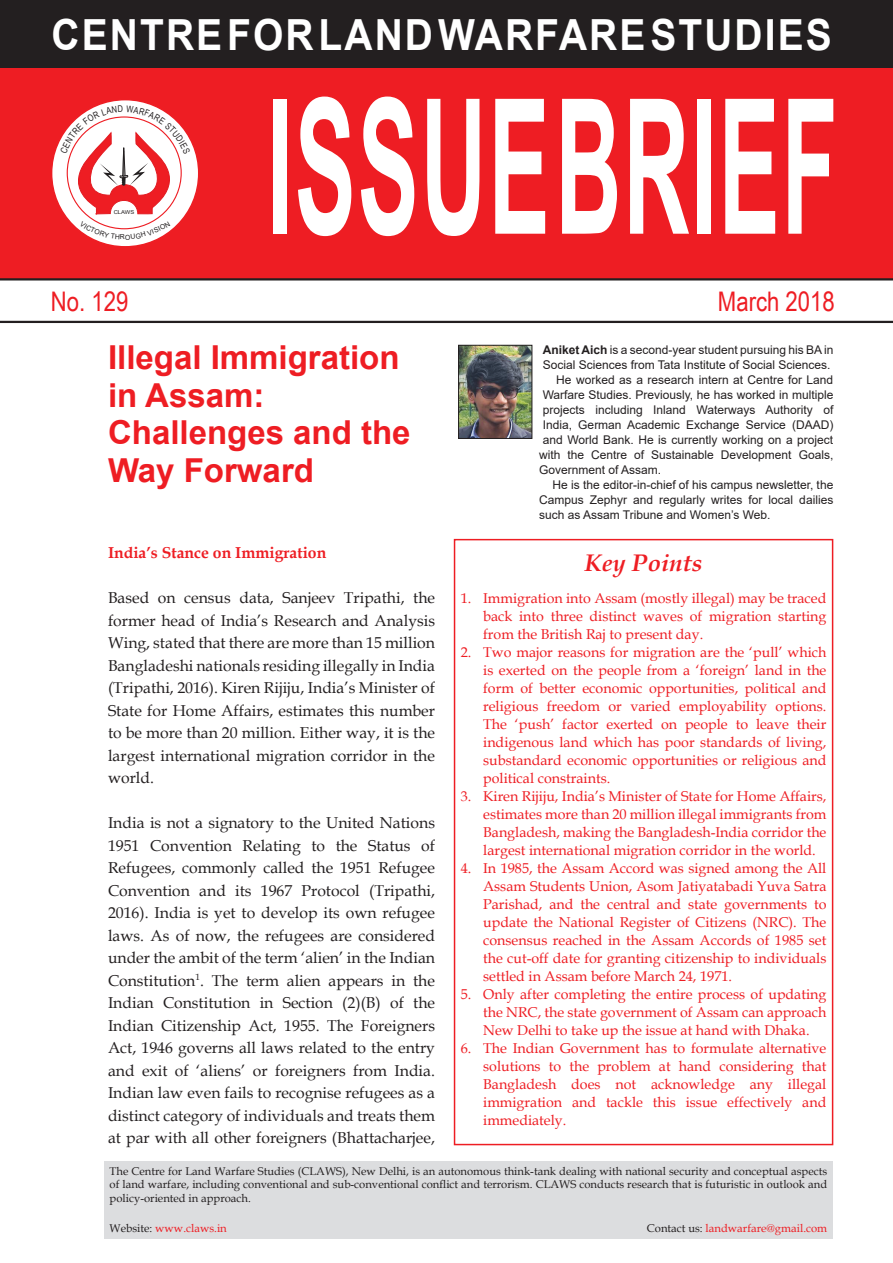
<style>
.page{position:relative;width:893px;height:1263px;background:#fff}
.page>*{position:absolute;margin:0;border:0;box-sizing:border-box;transform-origin:0 0}
.t1{font:700 188.4px "Arial";letter-spacing:.02em;color:#fff;scale:.49 1}
.t2{font:700 42.9px "Arial";letter-spacing:.055em;color:#fff;scale:.91 1}
.Chapter_Title{font:700 33px/37.5px "Arial";color:#ee1d23}
.t3{font:27px "Arial Narrow";color:#ee1d23}
.t4{font:italic 700 24px "Book Antiqua";color:#ee1d23}
.Body_text{font:15.75px/22.5px "Book Antiqua";color:#231f20;text-align:justify}
.Cross_1{font:700 15.75px "Book Antiqua";color:#ee1d23}
.Body_text-2{font:14.25px/18px "Book Antiqua";color:#ee1d23;text-align:justify}
.Para{font:12px/15px "Arial";color:#231f20;text-align:justify}
.Para_noindent{font:12px/15px "Arial";color:#231f20}
.Body_text-3{font:11.25px/13.5px "Book Antiqua";color:#231f20;text-align:justify}
.Body_text-4{font:11.25px "Book Antiqua";color:#ee1d23}
.t5{font:6.9px "Arial";color:#231f20}
.t6{font:5.4px "Arial";color:#231f20;scale:1.1 1}
.s1{font-weight:700}
.s2{color:#231f20}
</style>
<div class="page">
<div style="left:454px;top:539px;width:379px;height:606px;border:2px solid #ee1d23"></div>
<div style="left:104px;top:1161px;width:729px;height:77px;background:#dcdddf"></div>
<div style="left:0;top:67px;width:893px;height:212px;background:#ee1d23"></div>
<svg style="left:52px;top:100px;width:147px;height:147px;background:#fce4e5"></svg>
<svg style="left:0;top:278px;width:893px;height:45px"></svg>
<div style="left:0;top:0;width:893px;height:67px;background:#231f20"></div>
<img style="left:460px;top:347px;width:70px;height:90px">
<div style="left:458px;top:345px;width:74px;height:94px;border:1px solid #231f20"></div>
<svg style="left:60px;top:106px;width:130px;height:108px"></svg>
<svg style="left:80px;top:221px;width:90px;height:19px;background:#fce3e4"></svg>
<p class="t2" style="left:52px;top:5px;width:859px">CENTRE FOR LAND WARFARE STUDIES</p>
<p class="t6" style="left:114px;top:208px;width:20px">CLAWS</p>
<p class="t5" style="left:120px;top:232px;width:7px">R</p>
<p class="t1" style="left:267px;top:35px;width:1165px">ISSUE BRIEF</p>
<p class="t3" style="left:51px;top:282px;width:79px">No. 129</p>
<p class="t3" style="left:718px;top:282px;width:118px">March 2018</p>
<p class="Chapter_Title" style="left:108px;top:339px;width:304px">Illegal Immigration in Assam:<br>Challenges and the<br>Way Forward</p>
<p class="Cross_1" style="left:108px;top:542px;width:220px">India’s Stance on Immigration</p>
<p class="Body_text" style="left:108px;top:586px;width:329px">Based on census data, Sanjeev Tripathi, the former head of India’s Research and Analysis Wing, stated that there are more than 15 million Bangladeshi nationals residing illegally in India (Tripathi, 2016). Kiren Rijiju, India’s Minister of State for Home Affairs, estimates this number to be more than 20 million. Either way, it is the largest international migration corridor in the world.</p>
<p class="Body_text" style="left:108px;top:811px;width:329px">India is not a signatory to the United Nations 1951 Convention Relating to the Status of Refugees, commonly called the 1951 Refugee Convention and its 1967 Protocol (Tripathi, 2016). India is yet to develop its own refugee laws. As of now, the refugees are considered under the ambit of the term ‘alien’ in the Indian Constitution<sup>1</sup>. The term alien appears in the Indian Constitution in Section (2)(B) of the Indian Citizenship Act, 1955. The Foreigners Act, 1946 governs all laws related to the entry and exit of ‘aliens’ or foreigners from India.<br>Indian law even fails to recognise refugees as a distinct category of individuals and treats them at par with all other foreigners (Bhattacharjee,</p>
<p class="Para_noindent" style="left:543px;top:342px;width:292px"><span class="s1">Aniket Aich</span> is a second-year student pursuing his BA in<br>Social Sciences from Tata Institute of Social Sciences.</p>
<p class="Para" style="left:556px;top:372px;width:279px">He worked as a research intern at Centre for Land</p>
<p class="Para" style="left:543px;top:387px;width:292px">Warfare Studies. Previously, he has worked in multiple</p>
<p class="Para" style="left:543px;top:402px;width:292px">projects including Inland Waterways Authority of</p>
<p class="Para" style="left:543px;top:417px;width:292px">India, German Academic Exchange Service (DAAD)</p>
<p class="Para" style="left:543px;top:432px;width:292px">and World Bank. He is currently working on a project</p>
<p class="Para" style="left:539px;top:447px;width:296px">with the Centre of Sustainable Development Goals,</p>
<p class="Para" style="left:539px;top:462px;width:124px">Government of Assam.</p>
<p class="Para" style="left:539px;top:477px;width:296px;text-indent:14px">He is the editor-in-chief of his campus newsletter, the Campus Zephyr and regularly writes for local dailies such as Assam Tribune and Women’s Web.</p>
<p class="t4" style="left:585px;top:547px;width:120px">Key Points</p>
<p class="Body_text-2" style="left:483px;top:589px;width:345px;text-indent:-22px">1. Immigration into Assam (mostly illegal) may be traced back into three distinct waves of migration starting from the British Raj to present day.</p>
<p class="Body_text-2" style="left:483px;top:643px;width:345px;text-indent:-22px">2. Two major reasons for migration are the ‘pull’ which is exerted on the people from a ‘foreign’ land in the form of better economic opportunities, political and religious freedom or varied employability options.<br>The ‘push’ factor exerted on people to leave their indigenous land which has poor standards of living, substandard economic opportunities or religious and political constraints.</p>
<p class="Body_text-2" style="left:483px;top:787px;width:345px;text-indent:-22px">3. Kiren Rijiju, India’s Minister of State for Home Affairs, estimates more than 20 million illegal immigrants from Bangladesh, making the Bangladesh-India corridor the largest international migration corridor in the world.</p>
<p class="Body_text-2" style="left:483px;top:859px;width:345px;text-indent:-22px">4. In 1985, the Assam Accord was signed among the All Assam Students Union, Asom Jatiyatabadi Yuva Satra Parishad, and the central and state governments to update the National Register of Citizens (NRC). The consensus reached in the Assam Accords of 1985 set the cut-off date for granting citizenship to individuals settled in Assam before March 24, 1971.</p>
<p class="Body_text-2" style="left:483px;top:985px;width:345px;text-indent:-22px">5. Only after completing the entire process of updating the NRC, the state government of Assam can approach New Delhi to take up the issue at hand with Dhaka.</p>
<p class="Body_text-2" style="left:483px;top:1039px;width:345px;text-indent:-22px">6. The Indian Government has to formulate alternative solutions to the problem at hand considering that Bangladesh does not acknowledge any illegal immigration and tackle this issue effectively and immediately.</p>
<p class="Body_text-3" style="left:110px;top:1164px;width:719px">The Centre for Land Warfare Studies (CLAWS), New Delhi, is an autonomous think-tank dealing with national security and conceptual aspects of land warfare, including conventional and sub-conventional conflict and terrorism. CLAWS conducts research that is futuristic in outlook and policy-oriented in approach.</p>
<p class="Body_text-4" style="left:110px;top:1220px;width:119px"><span class="s2">Website:</span> www.claws.in</p>
<p class="Body_text-4" style="left:647px;top:1220px;width:182px"><span class="s2">Contact us:</span> landwarfare@gmail.com</p>
</div>
